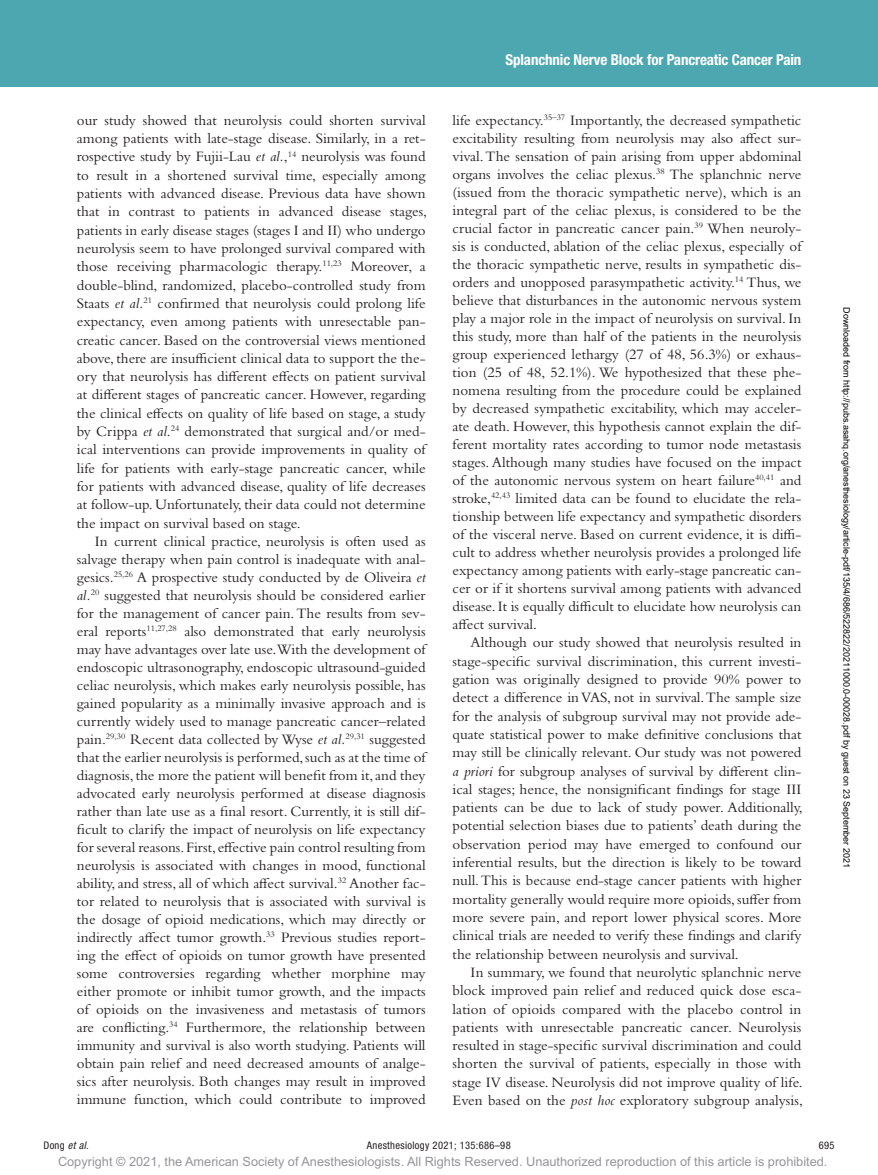
<style>
.page{position:relative;width:878px;height:1175px;background:#fff}
.page>*{position:absolute;margin:0;border:0;box-sizing:border-box;transform-origin:0 0}
.t1{font:15px/18px "Bembo Std";color:#231f20;text-align:justify}
.t2{font:700 condensed 15px "Helvetica Neue LT Std";letter-spacing:-.01em;color:#fff}
.t3{font:12.75px "Arial MT Std";color:#939598}
.t4{font:condensed 10.5px "Helvetica Neue LT Std";letter-spacing:.03em;color:#231f20}
.t5{font:italic condensed 10.5px "Helvetica Neue LT Std";color:#231f20}
.t6{font:9px "Arial";color:#000}
.s1{font-style:italic}
.s2{font-style:normal}
</style>
<div class="page">
<div style="left:0;top:0;width:878px;height:86px;background:#4da7b0"></div>
<p class="t1" style="left:77px;top:111px;width:352px">our study showed that neurolysis could shorten survival among patients with late-stage disease. Similarly, in a ret&shy;rospective study by Fujii-Lau <span class="s1">et al.</span>,<sup>14</sup> neurolysis was found to result in a shortened survival time, especially among patients with advanced disease. Previous data have shown that in contrast to patients in advanced disease stages, patients in early disease stages (stages I and II) who undergo neurolysis seem to have prolonged survival compared with those receiving pharmacologic therapy.<sup>11,23</sup> Moreover, a double-blind, randomized, placebo-controlled study from Staats <span class="s1">et al.</span><sup>21</sup> confirmed that neurolysis could prolong life expectancy, even among patients with unresectable pan&shy;creatic cancer. Based on the controversial views mentioned above, there are insufficient clinical data to support the the&shy;ory that neurolysis has different effects on patient survival at different stages of pancreatic cancer. However, regarding the clinical effects on quality of life based on stage, a study by Crippa <span class="s1">et al</span>.<sup>24</sup> demonstrated that surgical and/or med&shy;ical interventions can provide improvements in quality of life for patients with early-stage pancreatic cancer, while for patients with advanced disease, quality of life decreases at follow-up. Unfortunately, their data could not determine the impact on survival based on stage.</p>
<p class="t1" style="left:77px;top:531px;width:350px;text-indent:18px">In current clinical practice, neurolysis is often used as salvage therapy when pain control is inadequate with anal&shy;gesics.<sup>25,26</sup> A prospective study conducted by de Oliveira <span class="s1">et al.</span><sup>20</sup> suggested that neurolysis should be considered earlier for the management of cancer pain. The results from sev&shy;eral reports<sup>11,27,28</sup> also demonstrated that early neurolysis may have advantages over late use.With the development of endoscopic ultrasonography, endoscopic ultrasound-guided celiac neurolysis, which makes early neurolysis possible, has gained popularity as a minimally invasive approach and is currently widely used to manage pancreatic cancer–related pain.<sup>29,30</sup> Recent data collected by Wyse <span class="s1">et al.</span><sup>29,31</sup> suggested that the earlier neurolysis is performed, such as at the time of diagnosis, the more the patient will benefit from it, and they advocated early neurolysis performed at disease diagnosis rather than late use as a final resort. Currently, it is still dif&shy;ficult to clarify the impact of neurolysis on life expectancy for several reasons. First, effective pain control resulting from neurolysis is associated with changes in mood, functional ability, and stress, all of which affect survival.<sup>32</sup> Another fac&shy;tor related to neurolysis that is associated with survival is the dosage of opioid medications, which may directly or indirectly affect tumor growth.<sup>33</sup> Previous studies report&shy;ing the effect of opioids on tumor growth have presented some controversies regarding whether morphine may either promote or inhibit tumor growth, and the impacts of opioids on the invasiveness and metastasis of tumors are conflicting.<sup>34</sup> Furthermore, the relationship between immunity and survival is also worth studying. Patients will obtain pain relief and need decreased amounts of analge&shy;sics after neurolysis. Both changes may result in improved immune function, which could contribute to improved</p>
<p class="t2" style="left:505px;top:51px;width:297px">Splanchnic Nerve Block for Pancreatic Cancer Pain</p>
<p class="t1" style="left:452px;top:111px;width:350px">life expectancy.<sup>35–37</sup> Importantly, the decreased sympathetic excitability resulting from neurolysis may also affect sur&shy;vival. The sensation of pain arising from upper abdominal organs involves the celiac plexus.<sup>38</sup> The splanchnic nerve (issued from the thoracic sympathetic nerve), which is an integral part of the celiac plexus, is considered to be the crucial factor in pancreatic cancer pain.<sup>39</sup> When neuroly&shy;sis is conducted, ablation of the celiac plexus, especially of the thoracic sympathetic nerve, results in sympathetic dis&shy;orders and unopposed parasympathetic activity.<sup>14</sup> Thus, we believe that disturbances in the autonomic nervous system play a major role in the impact of neurolysis on survival. In this study, more than half of the patients in the neurolysis group experienced lethargy (27 of 48, 56.3%) or exhaus&shy;tion (25 of 48, 52.1%). We hypothesized that these phe&shy;nomena resulting from the procedure could be explained by decreased sympathetic excitability, which may acceler&shy;ate death. However, this hypothesis cannot explain the dif&shy;ferent mortality rates according to tumor node metastasis stages. Although many studies have focused on the impact of the autonomic nervous system on heart failure<sup>40,41</sup> and stroke,<sup>42,43</sup> limited data can be found to elucidate the rela&shy;tionship between life expectancy and sympathetic disorders of the visceral nerve. Based on current evidence, it is diffi&shy;cult to address whether neurolysis provides a prolonged life expectancy among patients with early-stage pancreatic can&shy;cer or if it shortens survival among patients with advanced disease. It is equally difficult to elucidate how neurolysis can affect survival.</p>
<p class="t1" style="left:452px;top:633px;width:352px;text-indent:18px">Although our study showed that neurolysis resulted in stage-specific survival discrimination, this current investi&shy;gation was originally designed to provide 90% power to detect a difference in VAS, not in survival. The sample size for the analysis of subgroup survival may not provide ade&shy;quate statistical power to make definitive conclusions that may still be clinically relevant. Our study was not powered <span class="s1">a priori</span> for subgroup analyses of survival by different clin&shy;ical stages; hence, the nonsignificant findings for stage III patients can be due to lack of study power. Additionally, potential selection biases due to patients’ death during the observation period may have emerged to confound our inferential results, but the direction is likely to be toward null. This is because end-stage cancer patients with higher mortality generally would require more opioids, suffer from more severe pain, and report lower physical scores. More clinical trials are needed to verify these findings and clarify the relationship between neurolysis and survival.</p>
<p class="t1" style="left:452px;top:962px;width:352px;text-indent:18px">In summary, we found that neurolytic splanchnic nerve block improved pain relief and reduced quick dose esca&shy;lation of opioids compared with the placebo control in patients with unresectable pancreatic cancer. Neurolysis resulted in stage-specific survival discrimination and could shorten the survival of patients, especially in those with stage IV disease. Neurolysis did not improve quality of life.<br>Even based on the <span class="s1">post hoc</span> exploratory subgroup analysis,</p>
<p class="t6" style="left:850px;top:307px;width:562px;rotate:90deg">Downloaded from http://pubs.asahq.org/anesthesiology/article-pdf/135/4/686/522822/20211000.0-00028.pdf by guest on 23 September 2021</p>
<p class="t5" style="left:44px;top:1139px;width:47px"><span class="s2">Dong</span> et al.</p>
<p class="t4" style="left:367px;top:1139px;width:145px">Anesthesiology 2021; 135:686–98</p>
<p class="t4" style="left:818px;top:1139px;width:17px">695</p>
<p class="t3" style="left:58px;top:1154px;width:771px">Copyright © 2021, the American Society of Anesthesiologists. All Rights Reserved. Unauthorized reproduction of this article is prohibited.</p>
</div>
